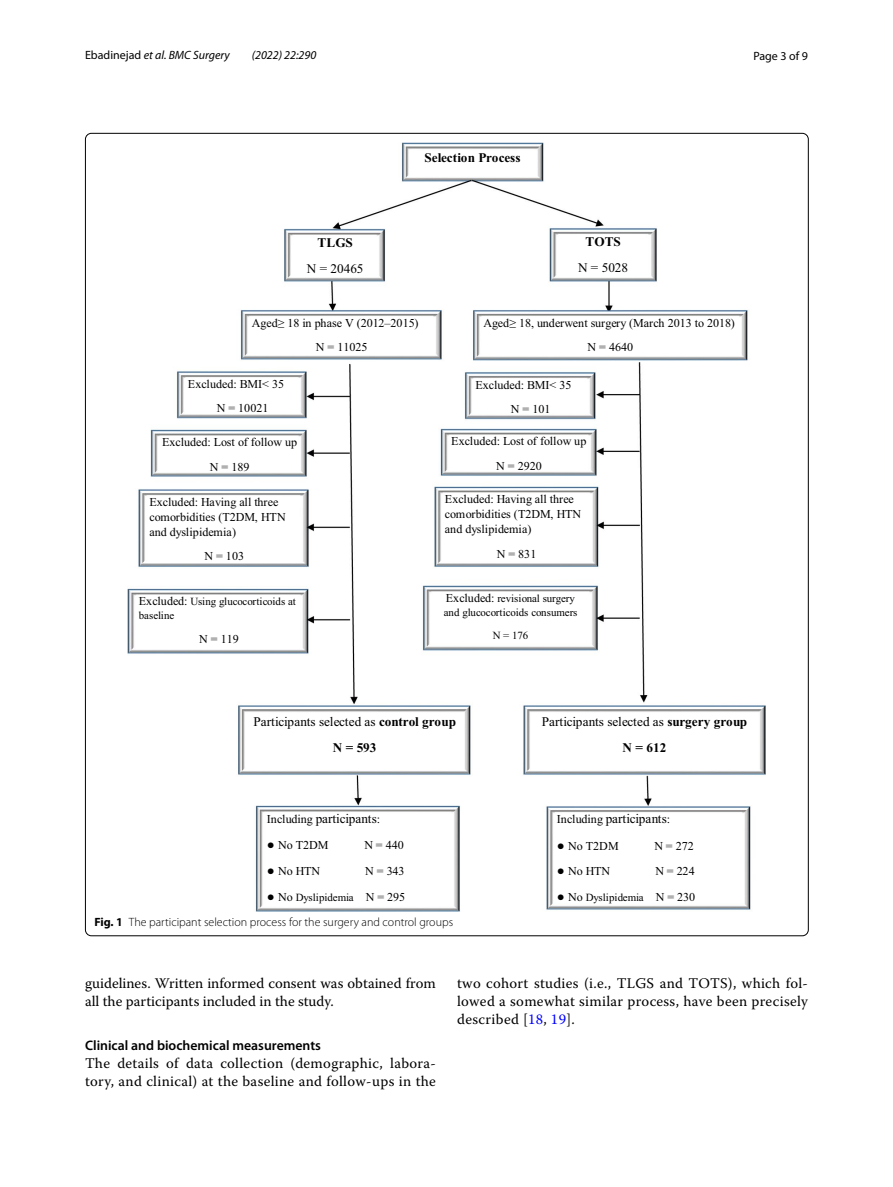
<style>
.page{position:relative;width:893px;height:1187px;background:#fff}
.page>*{position:absolute;margin:0;border:0;box-sizing:border-box;transform-origin:0 0}
.t1{font:14.7px/18px "Warnock Pro";letter-spacing:.02em;color:#000}
.t2{font:14.7px/18px "Warnock Pro";color:#000}
.t3{font:600 13.8px "Myriad Pro";color:#000}
.t4{font:13.2px/26.4px "Times New Roman";color:#000;text-align:center}
.t5{font:700 13.2px "Times New Roman";letter-spacing:-.01em;color:#000}
.t6{font:12px/24.5px "Times New Roman";color:#000}
.t7{font:300 12px "Myriad Pro";color:#000}
.t8{font:italic 12px "Myriad Pro";color:#000}
.t9{font:12px "Myriad Pro";color:#000}
.t10{font:10.95px/14.1px "Times New Roman";letter-spacing:.005em;color:#000}
.s1{font-style:normal}
.s2{font-size:12px}
.s3{font-weight:700}
.s4{font-size:13.2px}
.s5{color:#00f}
</style>
<div class="page">
<img style="left:128px;top:142px;width:638px;height:769px">
<p class="t8" style="left:85px;top:48px;width:146px"><span class="s1">Ebadinejad</span> et al. BMC Surgery</p>
<p class="t8" style="left:252px;top:48px;width:66px">(2022) 22:290</p>
<p class="t9" style="left:753px;top:48px;width:56px">Page 3 of 9</p>
<p class="t5" style="left:318px;top:234px;width:37px">TLGS</p>
<p class="t4" style="left:307px;top:255px;width:58px">N = 20465</p>
<p class="t5" style="left:424px;top:148px;width:98px">Selection Process</p>
<p class="t5" style="left:585px;top:233px;width:37px">TOTS</p>
<p class="t4" style="left:578px;top:254px;width:52px">N = 5028</p>
<p class="t6" style="left:316px;top:310px;width:104px;text-indent:-64px">Aged≥ 18 in phase V (2012–2015)<br>N = 11025</p>
<p class="t6" style="left:483px;top:310px;width:253px;text-align:center">Aged≥ 18, underwent surgery (March 2013 to 2018)<br>N = 4640</p>
<p class="t6" style="left:217px;top:371px;width:69px;text-indent:-29px">Excluded: BMI&lt; 35<br>N = 10021</p>
<p class="t6" style="left:162px;top:430px;width:137px;text-align:center">Excluded: Lost of follow up<br>N = 189</p>
<p class="t6" style="left:149px;top:494px;width:138px;line-height:15.1px">Excluded: Having all three comorbidities (T2DM, HTN and dyslipidemia)</p>
<p class="t6" style="left:204px;top:543px;width:41px">N = 103</p>
<p class="t10" style="left:139px;top:594px;width:159px"><span class="s2">Excluded:</span> Using glucocorticoids at baseline</p>
<p class="t6" style="left:199px;top:626px;width:41px">N = 119</p>
<p class="t6" style="left:511px;top:372px;width:62px;text-indent:-35px">Excluded: BMI&lt; 35<br>N = 101</p>
<p class="t6" style="left:451px;top:429px;width:137px;text-align:center">Excluded: Lost of follow up<br>N = 2920</p>
<p class="t6" style="left:445px;top:491px;width:138px;line-height:15px">Excluded: Having all three comorbidities (T2DM, HTN and dyslipidemia)</p>
<p class="t6" style="left:497px;top:541px;width:41px">N = 831</p>
<p class="t10" style="left:444px;top:590px;width:135px"><span class="s2">Excluded:</span> revisional surgery and glucocorticoids consumers</p>
<p class="t10" style="left:493px;top:627px;width:37px">N = 176</p>
<p class="t4" style="left:253px;top:707px;width:204px">Participants selected as <span class="s3">control group<br>N = 593</span></p>
<p class="t4" style="left:542px;top:707px;width:207px">Participants selected as <span class="s3">surgery group<br>N = 612</span></p>
<p class="t4" style="left:267px;top:805px;width:115px"><span class="s2">Including</span> participants<span class="s2">:</span></p>
<p class="t6" style="left:267px;top:832px;width:63px"><span class="s4">●</span> No T2DM</p>
<p class="t6" style="left:364px;top:832px;width:41px">N = 440</p>
<p class="t6" style="left:267px;top:858px;width:55px"><span class="s4">●</span> No HTN</p>
<p class="t6" style="left:365px;top:858px;width:41px">N = 343</p>
<p class="t10" style="left:267px;top:889px;width:140px"><span class="s4">●</span> <span class="s2">No</span> Dyslipidemia <span class="s2">N = 295</span></p>
<p class="t7" style="left:94px;top:915px;width:360px"><span class="s3">Fig. 1</span> The participant selection process for the surgery and control groups</p>
<p class="t4" style="left:557px;top:805px;width:115px"><span class="s2">Including</span> participants<span class="s2">:</span></p>
<p class="t6" style="left:557px;top:833px;width:63px"><span class="s4">●</span> No T2DM</p>
<p class="t6" style="left:654px;top:833px;width:41px">N = 272</p>
<p class="t6" style="left:557px;top:858px;width:55px"><span class="s4">●</span> No HTN</p>
<p class="t6" style="left:655px;top:858px;width:41px">N = 224</p>
<p class="t10" style="left:557px;top:890px;width:140px"><span class="s4">●</span> <span class="s2">No</span> Dyslipidemia <span class="s2">N = 230</span></p>
<p class="t2" style="left:85px;top:974px;width:352px">guidelines. Written informed consent was obtained from all the participants included in the study.</p>
<p class="t3" style="left:85px;top:1036px;width:238px">Clinical and biochemical measurements</p>
<p class="t1" style="left:85px;top:1053px;width:352px">The details of data collection (demographic, labora&shy;tory, and clinical) at the baseline and follow-ups in the</p>
<p class="t1" style="left:457px;top:974px;width:352px;text-align:justify">two cohort studies (i.e., TLGS and TOTS), which fol&shy;lowed a somewhat similar process, have been precisely described [<span class="s5">18</span>, <span class="s5">19</span>].</p>
</div>
